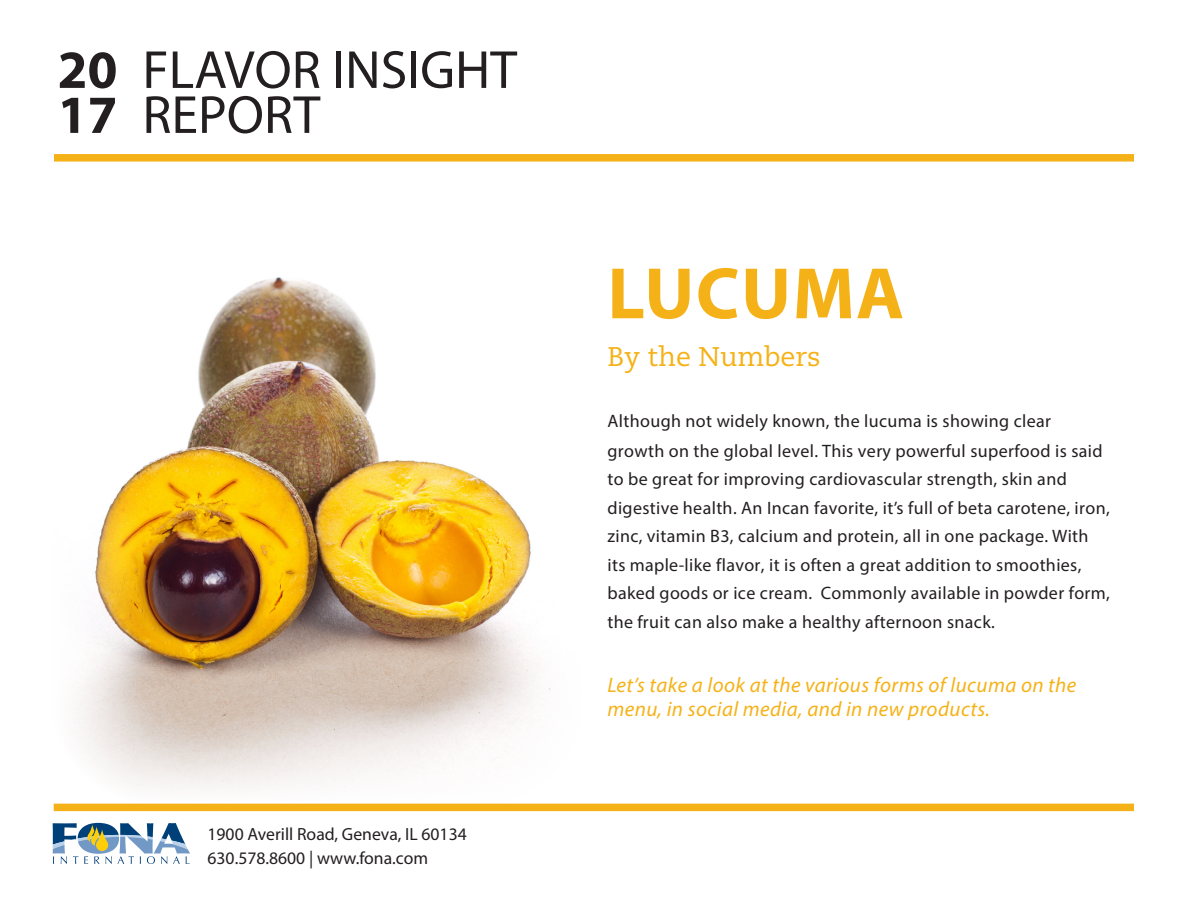
<style>
.page{position:relative;width:1188px;height:918px;background:#fff}
.page>*{position:absolute;margin:0;border:0;box-sizing:border-box;transform-origin:0 0}
.Body{font:700 73.5px "Myriad Pro";letter-spacing:.02em;color:#f5b218}
.t1{font:54px/45px "Myriad Pro";color:#231f20}
.Heading_Year{font:700 54px "Myriad Pro";color:#231f20}
.Body-2{font:27px "Caecilia LT Std";color:#f5b218}
.Body-3{font:italic 21px/24px "Myriad Pro";letter-spacing:.02em;color:#f5b218}
.Body-4{font:18px/28.7px "Myriad Pro";letter-spacing:.02em;color:#231f20}
.t2{font:17.7px "Myriad Pro";color:#231f20}
</style>
<div class="page">
<svg style="left:53px;top:823px;width:137px;height:41px"></svg>
<div style="left:54px;top:154px;width:1080px;height:8px;background:#f5b218"></div>
<div style="left:54px;top:804px;width:1080px;height:7px;background:#f5b218"></div>
<img style="left:53px;top:277px;width:527px;height:527px">
<p class="Heading_Year" style="left:58px;top:34px;width:61px">20</p>
<p class="Heading_Year" style="left:58px;top:79px;width:61px">17</p>
<p class="t1" style="left:142px;top:46px;width:376px">FLAVOR INSIGHT<br>REPORT</p>
<p class="t2" style="left:208px;top:823px;width:261px">1900 Averill Road, Geneva, IL 60134</p>
<p class="t2" style="left:208px;top:847px;width:222px">630.578.8600 | www.fona.com</p>
<p class="Body" style="left:608px;top:246px;width:298px">LUCUMA</p>
<p class="Body-2" style="left:608px;top:341px;width:215px">By the Numbers</p>
<p class="Body-4" style="left:607px;top:407px;width:504px">Although not widely known, the lucuma is showing clear growth on the global level. This very powerful superfood is said to be great for improving cardiovascular strength, skin and digestive health. An Incan favorite, it’s full of beta carotene, iron, zinc, vitamin B3, calcium and protein, all in one package. With its maple-like flavor, it is often a great addition to smoothies, baked goods or ice cream. Commonly available in powder form, the fruit can also make a healthy afternoon snack.</p>
<p class="Body-3" style="left:608px;top:673px;width:470px">Let’s take a look at the various forms of lucuma on the menu, in social media, and in new products.</p>
</div>
